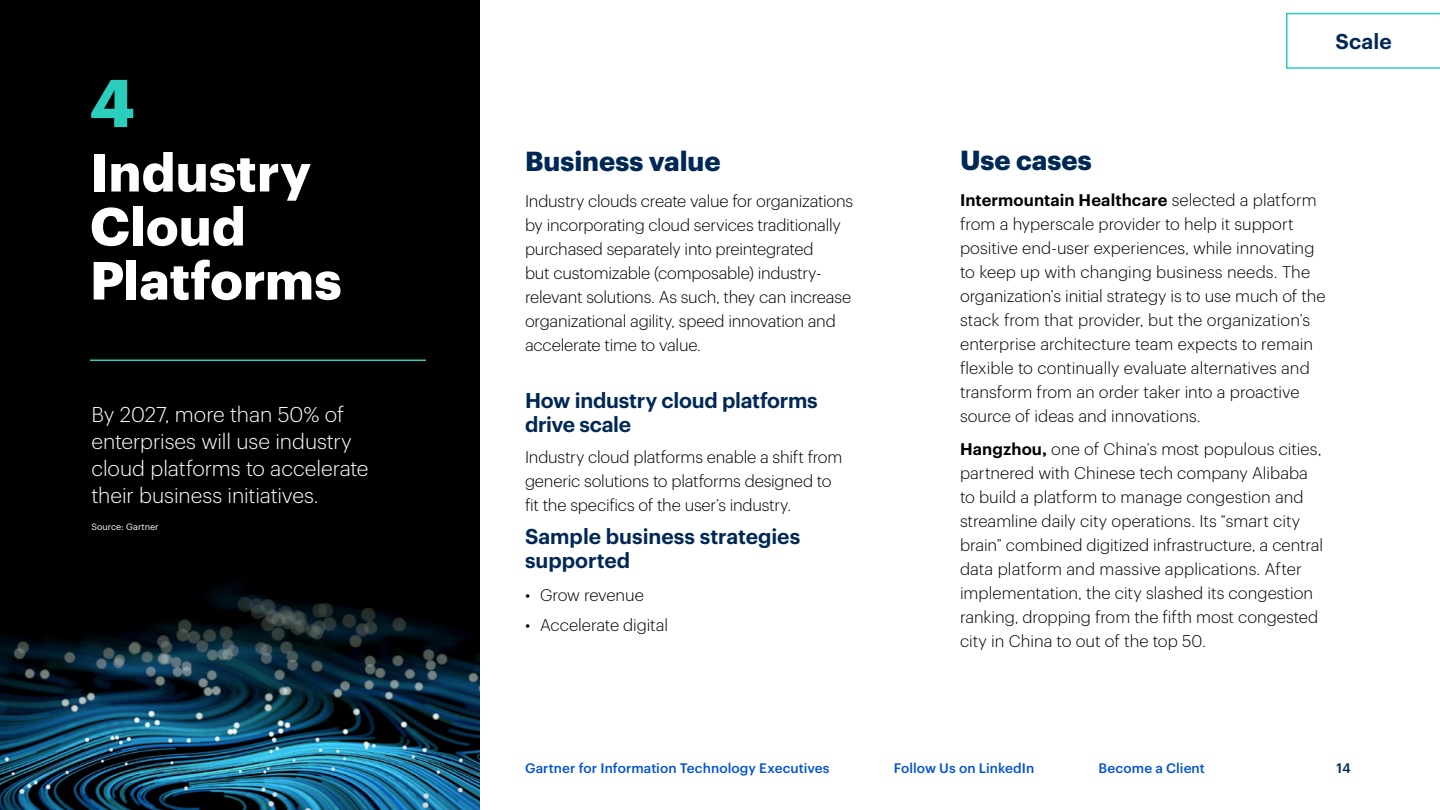
<style>
.page{position:relative;width:1440px;height:810px;background:#fff}
.page>*{position:absolute;margin:0;border:0;box-sizing:border-box;transform-origin:0 0}
.t1{font:700 66px "Graphik";color:#2bcdbc}
.t2{font:700 52.5px/54px "Graphik";letter-spacing:.005em;color:#fff}
.t3{font:700 27px "Graphik";color:#002856}
.t4{font:300 21px/27px "Graphik";letter-spacing:-.005em;color:#fff}
.t5{font:600 21px/24px "Graphik";letter-spacing:-.005em;color:#002856}
.t6{font:300 16.5px/24px "Graphik";letter-spacing:-.005em;color:#000}
.t7{font:500 13.5px "Graphik";letter-spacing:.005em;color:#0052d6}
.t8{font:500 13.5px "Graphik";color:#002856}
.t9{font:9px "Graphik";color:#fff}
.s1{font-weight:600}
</style>
<div class="page">
<div style="left:0;top:0;width:480px;height:810px;background:#000"></div>
<svg style="left:0;top:359px;width:480px;height:451px"></svg>
<hr style="left:90px;top:360px;width:336px;height:1px;background:#2bcdbc">
<svg style="left:1286px;top:13px;width:154px;height:56px"></svg>
<p class="t5" style="left:1335px;top:28px;width:58px">Scale</p>
<h1 class="t1" style="left:90px;top:52px;width:46px">4</h1>
<h2 class="t2" style="left:90px;top:141px;width:253px">Industry<br>Cloud<br>Platforms</h2>
<h3 class="t3" style="left:960px;top:139px;width:133px">Use cases</h3>
<h3 class="t3" style="left:525px;top:141px;width:197px">Business value</h3>
<p class="t6" style="left:525px;top:188px;width:330px">Industry clouds create value for organizations by incorporating cloud services traditionally purchased separately into preintegrated<br>but customizable (composable) industry&shy;relevant solutions. As such, they can increase organizational agility, speed innovation and accelerate time to value.</p>
<p class="t6" style="left:960px;top:187px;width:367px"><span class="s1">Intermountain Healthcare</span> selected a platform from a hyperscale provider to help it support positive end-user experiences, while innovating to keep up with changing business needs. The organization’s initial strategy is to use much of the stack from that provider, but the organization’s enterprise architecture team expects to remain flexible to continually evaluate alternatives and transform from an order taker into a proactive source of ideas and innovations.</p>
<p class="t6" style="left:960px;top:436px;width:365px"><span class="s1">Hangzhou,</span> one of China’s most populous cities, partnered with Chinese tech company Alibaba to build a platform to manage congestion and streamline daily city operations. Its “smart city brain” combined digitized infrastructure, a central data platform and massive applications. After implementation, the city slashed its congestion ranking, dropping from the fifth most congested city in China to out of the top 50.</p>
<p class="t5" style="left:525px;top:387px;width:294px">How industry cloud platforms drive scale</p>
<p class="t6" style="left:525px;top:444px;width:319px">Industry cloud platforms enable a shift from generic solutions to platforms designed to fit the specifics of the user’s industry.</p>
<p class="t5" style="left:525px;top:522px;width:277px">Sample business strategies supported</p>
<p class="t6" style="left:525px;top:582px;width:120px">• Grow revenue</p>
<p class="t6" style="left:525px;top:612px;width:145px">• Accelerate digital</p>
<p class="t4" style="left:91px;top:400px;width:279px">By 2027, more than 50% of enterprises will use industry cloud platforms to accelerate their business initiatives.</p>
<p class="t9" style="left:91px;top:520px;width:69px">Source: Gartner</p>
<p class="t7" style="left:525px;top:758px;width:306px">Gartner for Information Technology Executives</p>
<p class="t7" style="left:894px;top:758px;width:142px">Follow Us on LinkedIn</p>
<p class="t7" style="left:1098px;top:758px;width:108px">Become a Client</p>
<p class="t8" style="left:1336px;top:758px;width:16px">14</p>
</div>
